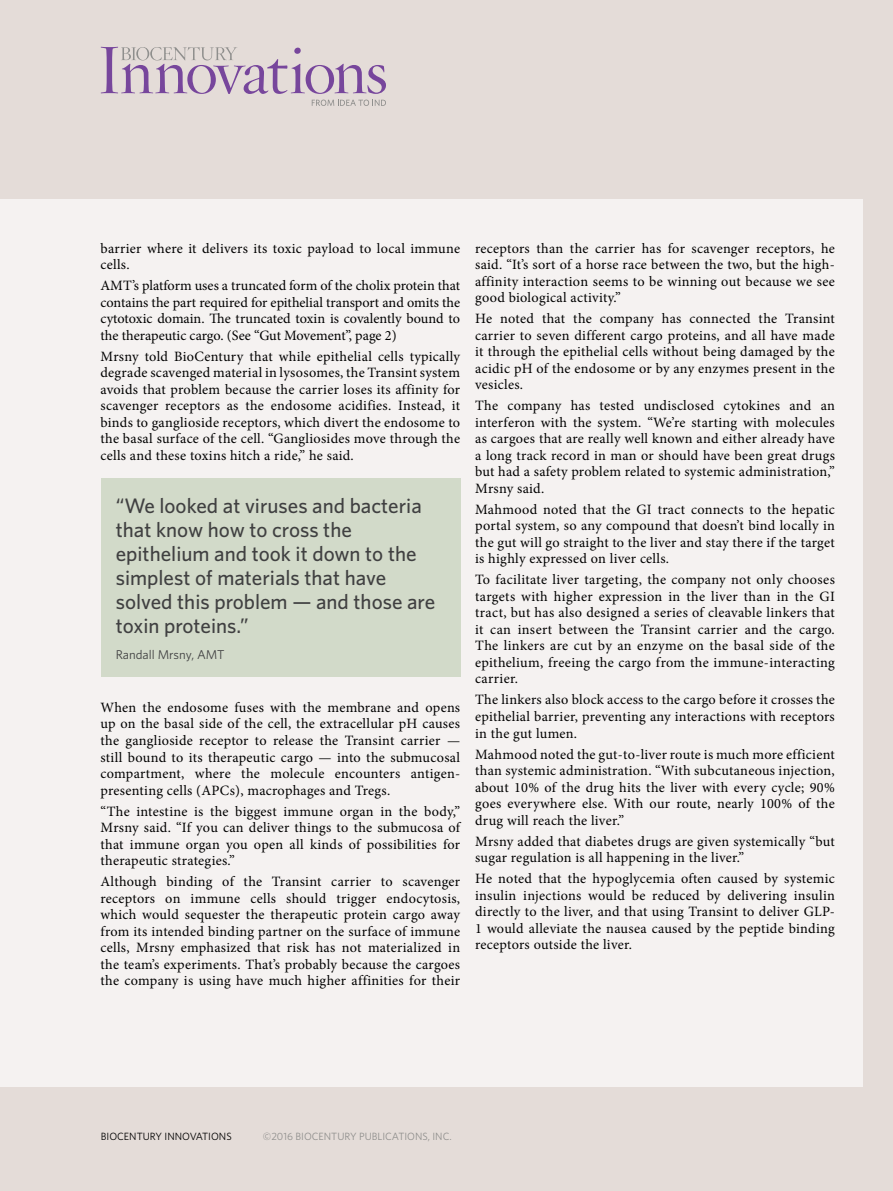
<style>
.page{position:relative;width:893px;height:1191px;background:#e4dcd8}
.page>*{position:absolute;margin:0;border:0;box-sizing:border-box;transform-origin:0 0}
.pull_quote_14{font:500 21px/24px "Whitney";color:#404041}
.body_text{font:14.25px/16.5px "Minion Pro";letter-spacing:.02em;color:#000;text-align:justify}
.pull_quote_attribute{font:12.75px "Whitney";color:#404041}
.t1{font:10.5px "Whitney";color:#8f8f8d}
.t2{font:10.5px "Whitney";color:#000}
</style>
<div class="page">
<div style="left:0;top:199px;width:863px;height:887px;background:#f5f2f1"></div>
<svg style="left:101px;top:47px;width:285px;height:47px"></svg>
<svg style="left:312px;top:100px;width:74px;height:6px"></svg>
<div style="left:101px;top:478px;width:359px;height:198px;background:#d2dac9"></div>
<p class="body_text" style="left:100px;top:240px;width:361px">barrier where it delivers its toxic payload to local immune cells.</p>
<p class="body_text" style="left:100px;top:277px;width:361px">AMT’s platform uses a truncated form of the cholix protein that contains the part required for epithelial transport and omits the cytotoxic domain. The truncated toxin is covalently bound to the therapeutic cargo. (See “Gut Movement”, page 2)</p>
<p class="body_text" style="left:100px;top:348px;width:361px">Mrsny told BioCentury that while epithelial cells typically degrade scavenged material in lysosomes, the Transint system avoids that problem because the carrier loses its affinity for scavenger receptors as the endosome acidifies. Instead, it binds to ganglioside receptors, which divert the endosome to the basal surface of the cell. “Gangliosides move through the cells and these toxins hitch a ride,” he said.</p>
<p class="pull_quote_14" style="left:116px;top:493px;width:321px">“We looked at viruses and bacteria that know how to cross the epithelium and took it down to the simplest of materials that have solved this problem — and those are toxin proteins.”</p>
<p class="pull_quote_attribute" style="left:116px;top:646px;width:110px">Randall Mrsny, AMT</p>
<p class="body_text" style="left:100px;top:699px;width:361px">When the endosome fuses with the membrane and opens up on the basal side of the cell, the extracellular pH causes the ganglioside receptor to release the Transint carrier — still bound to its therapeutic cargo — into the submucosal compartment, where the molecule encounters antigen&shy;presenting cells (APCs), macrophages and Tregs.</p>
<p class="body_text" style="left:100px;top:802px;width:361px">“The intestine is the biggest immune organ in the body,” Mrsny said. “If you can deliver things to the submucosa of that immune organ you open all kinds of possibilities for therapeutic strategies.”</p>
<p class="body_text" style="left:100px;top:873px;width:361px">Although binding of the Transint carrier to scavenger receptors on immune cells should trigger endocytosis, which would sequester the therapeutic protein cargo away from its intended binding partner on the surface of immune cells, Mrsny emphasized that risk has not materialized in the team’s experiments. That’s probably because the cargoes the company is using have much higher affinities for their</p>
<p class="body_text" style="left:475px;top:240px;width:361px">receptors than the carrier has for scavenger receptors, he said. “It’s sort of a horse race between the two, but the high&shy;affinity interaction seems to be winning out because we see good biological activity.”</p>
<p class="body_text" style="left:475px;top:310px;width:361px">He noted that the company has connected the Transint carrier to seven different cargo proteins, and all have made it through the epithelial cells without being damaged by the acidic pH of the endosome or by any enzymes present in the vesicles.</p>
<p class="body_text" style="left:475px;top:397px;width:361px">The company has tested undisclosed cytokines and an interferon with the system. “We’re starting with molecules as cargoes that are really well known and either already have a long track record in man or should have been great drugs but had a safety problem related to systemic administration,” Mrsny said.</p>
<p class="body_text" style="left:475px;top:501px;width:361px">Mahmood noted that the GI tract connects to the hepatic portal system, so any compound that doesn’t bind locally in the gut will go straight to the liver and stay there if the target is highly expressed on liver cells.</p>
<p class="body_text" style="left:475px;top:571px;width:361px">To facilitate liver targeting, the company not only chooses targets with higher expression in the liver than in the GI tract, but has also designed a series of cleavable linkers that it can insert between the Transint carrier and the cargo.<br>The linkers are cut by an enzyme on the basal side of the epithelium, freeing the cargo from the immune-interacting carrier.</p>
<p class="body_text" style="left:475px;top:691px;width:361px">The linkers also block access to the cargo before it crosses the epithelial barrier, preventing any interactions with receptors in the gut lumen.</p>
<p class="body_text" style="left:475px;top:745px;width:361px">Mahmood noted the gut-to-liver route is much more efficient than systemic administration. “With subcutaneous injection, about 10% of the drug hits the liver with every cycle; 90% goes everywhere else. With our route, nearly 100% of the drug will reach the liver.”</p>
<p class="body_text" style="left:475px;top:832px;width:361px">Mrsny added that diabetes drugs are given systemically “but sugar regulation is all happening in the liver.”</p>
<p class="body_text" style="left:475px;top:870px;width:361px">He noted that the hypoglycemia often caused by systemic insulin injections would be reduced by delivering insulin directly to the liver, and that using Transint to deliver GLP-1 would alleviate the nausea caused by the peptide binding receptors outside the liver.</p>
<p class="t2" style="left:101px;top:1129px;width:132px">BIOCENTURY INNOVATIONS</p>
<p class="t1" style="left:263px;top:1129px;width:190px">©2016 BIOCENTURY PUBLICATIONS, INC.</p>
</div>
